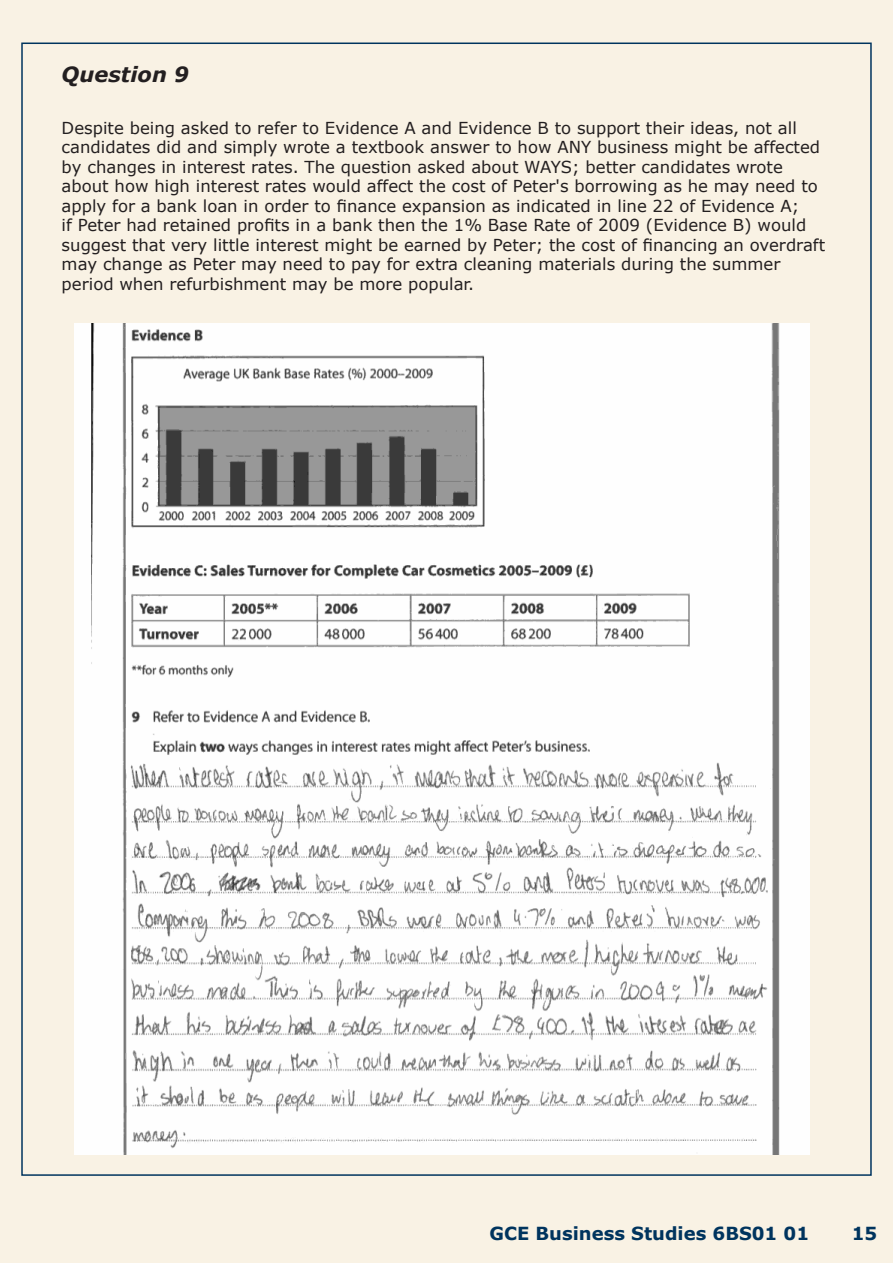
<style>
.page{position:relative;width:893px;height:1263px;background:#f9f2e4}
.page>*{position:absolute;margin:0;border:0;box-sizing:border-box;transform-origin:0 0}
.t1{font:italic 700 21px "Verdana";color:#231f20}
.t2{font:700 18px "Verdana";color:#00345e}
.t3{font:16.5px/19.5px "Verdana";color:#231f20}
</style>
<div class="page">
<img style="left:74px;top:323px;width:735px;height:831px">
<p class="t1" style="left:62px;top:61px;width:129px">Question 9</p>
<p class="t3" style="left:62px;top:117px;width:765px">Despite being asked to refer to Evidence A and Evidence B to support their ideas, not all candidates did and simply wrote a textbook answer to how ANY business might be affected by changes in interest rates. The question asked about WAYS; better candidates wrote about how high interest rates would affect the cost of Peter's borrowing as he may need to apply for a bank loan in order to finance expansion as indicated in line 22 of Evidence A;<br>if Peter had retained profits in a bank then the 1% Base Rate of 2009 (Evidence B) would suggest that very little interest might be earned by Peter; the cost of financing an overdraft may change as Peter may need to pay for extra cleaning materials during the summer period when refurbishment may be more popular.</p>
<p class="t2" style="left:489px;top:1222px;width:321px">GCE Business Studies 6BS01 01</p>
<p class="t2" style="left:852px;top:1222px;width:27px">15</p>
</div>
